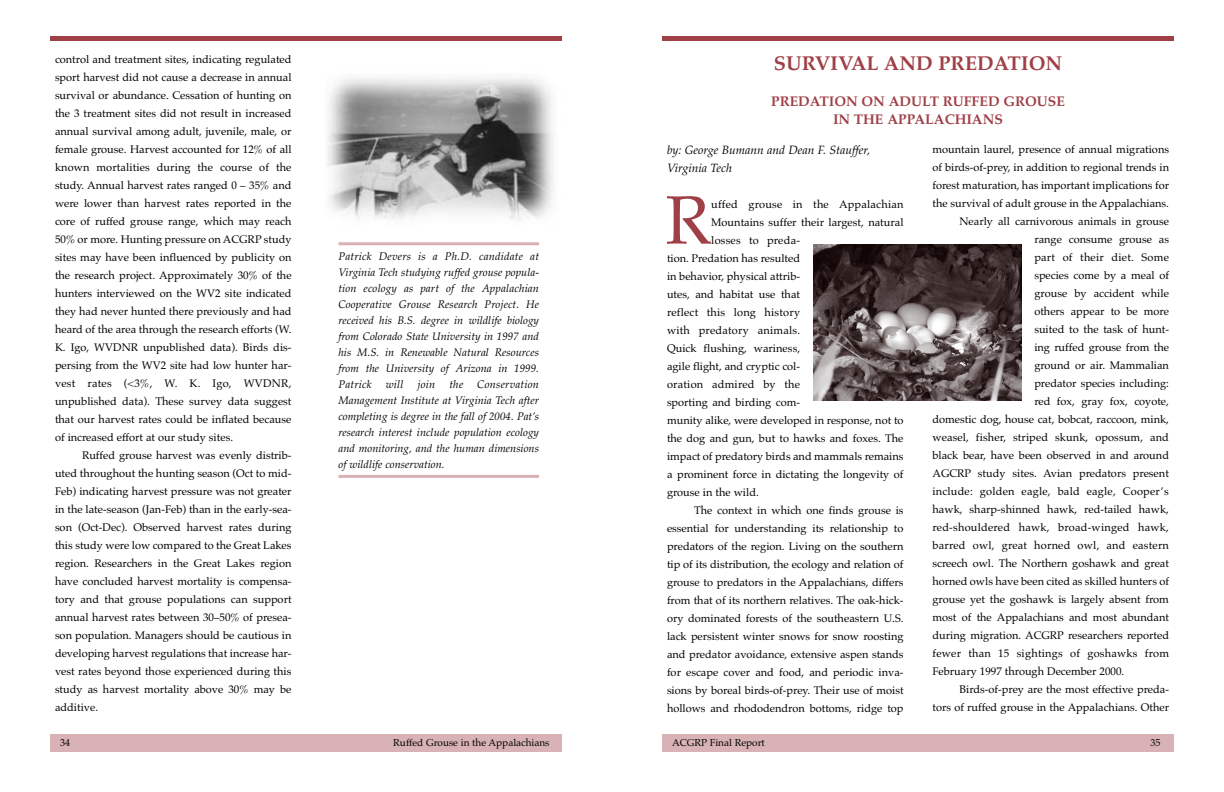
<style>
.page{position:relative;width:1224px;height:792px;background:#fff}
.page>*{position:absolute;margin:0;border:0;box-sizing:border-box;transform-origin:0 0}
.t1{font:68.6px "Palatino";color:#9f3f46}
.t2{font:700 20px "Palatino";color:#9f3f46}
.t3{font:700 14px/18px "Palatino";color:#9f3f46;text-align:center}
.t4{font:italic 12px/18px "Palatino";color:#000}
.t5{font:11px/18px "Palatino";color:#000;text-align:justify}
.t6{font:italic 11px/16px "Palatino";color:#000;text-align:justify}
.t7{font:11px "Palatino";letter-spacing:.02em;color:#000}
.t8{font:10px "Palatino";color:#000}
</style>
<div class="page">
<div style="left:662px;top:734px;width:512px;height:18px;background:#d8b2b5"></div>
<div style="left:50px;top:734px;width:512px;height:18px;background:#d8b2b5"></div>
<div style="left:50px;top:36px;width:512px;height:5px;background:#9f3f46"></div>
<div style="left:662px;top:36px;width:512px;height:5px;background:#9f3f46"></div>
<hr style="left:338px;top:242px;width:201px;height:3px;background:#d8b2b5">
<hr style="left:338px;top:475px;width:201px;height:3px;background:#d8b2b5">
<img style="left:327px;top:77px;width:227px;height:143px">
<img style="left:813px;top:244px;width:208px;height:156px">
<p class="t5" style="left:55px;top:50px;width:238px">control and treatment sites, indicating regulated sport harvest did not cause a decrease in annual survival or abundance. Cessation of hunting on the 3 treatment sites did not result in increased annual survival among adult, juvenile, male, or female grouse. Harvest accounted for 12% of all known mortalities during the course of the study. Annual harvest rates ranged 0 – 35% and were lower than harvest rates reported in the core of ruffed grouse range, which may reach 50% or more. Hunting pressure on ACGRP study sites may have been influenced by publicity on the research project. Approximately 30% of the hunters interviewed on the WV2 site indicated they had never hunted there previously and had heard of the area through the research efforts (W.<br>K. Igo, WVDNR unpublished data). Birds dis&shy;persing from the WV2 site had low hunter har&shy;vest rates (&lt;3%, W. K. Igo, WVDNR, unpublished data). These survey data suggest that our harvest rates could be inflated because of increased effort at our study sites.</p>
<p class="t5" style="left:55px;top:446px;width:238px;text-indent:27px">Ruffed grouse harvest was evenly distrib&shy;uted throughout the hunting season (Oct to mid-Feb) indicating harvest pressure was not greater in the late-season (Jan-Feb) than in the early-sea&shy;son (Oct-Dec). Observed harvest rates during this study were low compared to the Great Lakes region. Researchers in the Great Lakes region have concluded harvest mortality is compensa&shy;tory and that grouse populations can support annual harvest rates between 30–50% of presea&shy;son population. Managers should be cautious in developing harvest regulations that increase har&shy;vest rates beyond those experienced during this study as harvest mortality above 30% may be additive.</p>
<p class="t6" style="left:338px;top:248px;width:202px">Patrick Devers is a Ph.D. candidate at Virginia Tech studying ruffed grouse popula&shy;tion ecology as part of the Appalachian Cooperative Grouse Research Project. He received his B.S. degree in wildlife biology from Colorado State University in 1997 and his M.S. in Renewable Natural Resources from the University of Arizona in 1999.<br>Patrick</p>
<p class="t6" style="left:386px;top:376px;width:19px">will</p>
<p class="t6" style="left:418px;top:376px;width:19px">join</p>
<p class="t6" style="left:449px;top:376px;width:15px">the</p>
<p class="t6" style="left:338px;top:376px;width:202px;text-indent:139px">Conservation Management Institute at Virginia Tech after completing is degree in the fall of 2004. Pat’s research interest include population ecology and monitoring, and the human dimensions of wildlife conservation.</p>
<p class="t8" style="left:60px;top:737px;width:11px">34</p>
<p class="t8" style="left:393px;top:737px;width:158px">Ruffed Grouse in the Appalachians</p>
<h2 class="t2" style="left:774px;top:51px;width:290px">SURVIVAL AND PREDATION</h2>
<p class="t3" style="left:771px;top:92px;width:295px">PREDATION ON ADULT RUFFED GROUSE<br>IN THE APPALACHIANS</p>
<p class="t4" style="left:667px;top:141px;width:205px">by: George Bumann and Dean F. Stauffer,<br>Virginia Tech</p>
<h1 class="t1" style="left:665px;top:180px;width:47px">R</h1>
<p class="t7" style="left:711px;top:198px;width:194px">uffed grouse in the Appalachian</p>
<p class="t5" style="left:711px;top:213px;width:194px">Mountains suffer their largest, natural</p>
<p class="t7" style="left:711px;top:234px;width:90px">losses to preda-</p>
<p class="t5" style="left:667px;top:249px;width:135px">tion. Predation has resulted</p>
<p class="t5" style="left:667px;top:267px;width:135px">in behavior, physical attrib-</p>
<p class="t5" style="left:667px;top:285px;width:135px">utes, and habitat use that</p>
<p class="t7" style="left:667px;top:306px;width:135px">reflect this long history</p>
<p class="t7" style="left:667px;top:324px;width:135px">with predatory animals.</p>
<p class="t5" style="left:667px;top:339px;width:135px">Quick flushing, wariness,</p>
<p class="t5" style="left:667px;top:357px;width:135px">agile flight, and cryptic col-</p>
<p class="t7" style="left:667px;top:378px;width:135px">oration admired by the</p>
<p class="t5" style="left:667px;top:393px;width:135px">sporting and birding com-</p>
<p class="t5" style="left:667px;top:411px;width:238px">munity alike, were developed in response, not to</p>
<p class="t5" style="left:667px;top:429px;width:238px">the dog and gun, but to hawks and foxes. The</p>
<p class="t5" style="left:667px;top:447px;width:238px">impact of predatory birds and mammals remains</p>
<p class="t5" style="left:667px;top:465px;width:238px">a prominent force in dictating the longevity of</p>
<p class="t5" style="left:667px;top:483px;width:93px">grouse in the wild.</p>
<p class="t5" style="left:694px;top:501px;width:211px">The context in which one finds grouse is</p>
<p class="t5" style="left:667px;top:519px;width:238px">essential for understanding its relationship to</p>
<p class="t5" style="left:667px;top:537px;width:238px">predators of the region. Living on the southern</p>
<p class="t5" style="left:667px;top:555px;width:238px">tip of its distribution, the ecology and relation of</p>
<p class="t5" style="left:667px;top:573px;width:238px">grouse to predators in the Appalachians, differs</p>
<p class="t5" style="left:667px;top:591px;width:238px">from that of its northern relatives. The oak-hick-</p>
<p class="t5" style="left:667px;top:609px;width:238px">ory dominated forests of the southeastern U.S.</p>
<p class="t5" style="left:667px;top:627px;width:238px">lack persistent winter snows for snow roosting</p>
<p class="t5" style="left:667px;top:645px;width:238px">and predator avoidance, extensive aspen stands</p>
<p class="t5" style="left:667px;top:663px;width:238px">for escape cover and food, and periodic inva-</p>
<p class="t5" style="left:667px;top:681px;width:238px">sions by boreal birds-of-prey. Their use of moist</p>
<p class="t5" style="left:667px;top:699px;width:238px">hollows and rhododendron bottoms, ridge top</p>
<p class="t5" style="left:932px;top:140px;width:238px">mountain laurel, presence of annual migrations</p>
<p class="t5" style="left:932px;top:158px;width:238px">of birds-of-prey, in addition to regional trends in</p>
<p class="t5" style="left:932px;top:176px;width:238px">forest maturation, has important implications for</p>
<p class="t5" style="left:932px;top:194px;width:238px">the survival of adult grouse in the Appalachians.</p>
<p class="t5" style="left:960px;top:212px;width:211px">Nearly all carnivorous animals in grouse</p>
<p class="t5" style="left:1034px;top:230px;width:136px">range consume grouse as</p>
<p class="t7" style="left:1034px;top:251px;width:136px">part of their diet. Some</p>
<p class="t5" style="left:1034px;top:266px;width:136px">species come by a meal of</p>
<p class="t5" style="left:1034px;top:284px;width:136px">grouse by accident while</p>
<p class="t5" style="left:1034px;top:302px;width:136px">others appear to be more</p>
<p class="t5" style="left:1034px;top:320px;width:136px">suited to the task of hunt-</p>
<p class="t5" style="left:1034px;top:338px;width:136px">ing ruffed grouse from the</p>
<p class="t5" style="left:1034px;top:356px;width:136px">ground or air. Mammalian</p>
<p class="t5" style="left:1034px;top:374px;width:136px">predator species including:</p>
<p class="t5" style="left:1034px;top:392px;width:136px">red fox, gray fox, coyote,</p>
<p class="t5" style="left:933px;top:410px;width:238px">domestic dog, house cat, bobcat, raccoon, mink,</p>
<p class="t5" style="left:933px;top:428px;width:238px">weasel, fisher, striped skunk, opossum, and</p>
<p class="t5" style="left:933px;top:446px;width:238px">black bear, have been observed in and around</p>
<p class="t5" style="left:933px;top:464px;width:238px">AGCRP study sites. Avian predators present</p>
<p class="t5" style="left:933px;top:482px;width:238px">include: golden eagle, bald eagle, Cooper’s</p>
<p class="t5" style="left:933px;top:500px;width:238px">hawk, sharp-shinned hawk, red-tailed hawk,</p>
<p class="t7" style="left:933px;top:521px;width:238px">red-shouldered hawk, broad-winged hawk,</p>
<p class="t7" style="left:933px;top:539px;width:238px">barred owl, great horned owl, and eastern</p>
<p class="t5" style="left:933px;top:554px;width:238px">screech owl. The Northern goshawk and great</p>
<p class="t5" style="left:933px;top:572px;width:238px">horned owls have been cited as skilled hunters of</p>
<p class="t5" style="left:933px;top:590px;width:238px">grouse yet the goshawk is largely absent from</p>
<p class="t5" style="left:933px;top:608px;width:238px">most of the Appalachians and most abundant</p>
<p class="t5" style="left:933px;top:626px;width:238px">during migration. ACGRP researchers reported</p>
<p class="t7" style="left:933px;top:647px;width:238px">fewer than 15 sightings of goshawks from</p>
<p class="t5" style="left:933px;top:662px;width:193px">February 1997 through December 2000.</p>
<p class="t5" style="left:960px;top:680px;width:211px">Birds-of-prey are the most effective preda-</p>
<p class="t5" style="left:933px;top:698px;width:238px">tors of ruffed grouse in the Appalachians. Other</p>
<p class="t8" style="left:672px;top:737px;width:94px">ACGRP Final Report</p>
<p class="t8" style="left:1150px;top:737px;width:11px">35</p>
</div>
